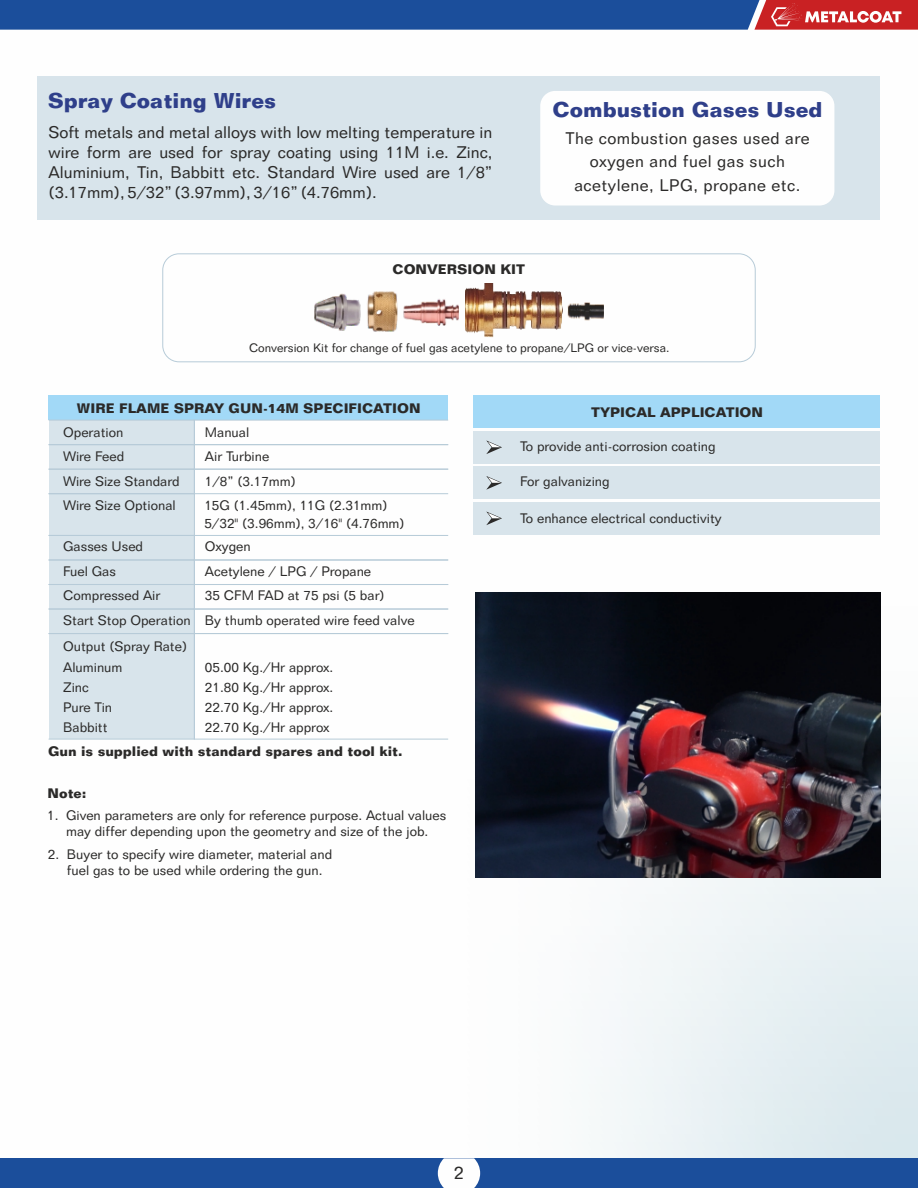
<style>
.page{position:relative;width:918px;height:1188px;background:#fff}
.page>*{position:absolute;margin:0;border:0;box-sizing:border-box;transform-origin:0 0}
.t1{font:700 21px "Folio BT";color:#2f3f8a}
.t2{font:18px "Folio BT";color:#2b2a29}
.t3{font:16.5px/19.8px "Folio BT";letter-spacing:.03em;color:#2b2a29;text-align:justify}
.t4{font:13.5px/24.5px "Folio BT";color:#2b2a29}
.t5{font:700 13.5px "Folio BT";color:#2b2a29}
.t6{font:12px "Folio BT";color:#2b2a29}
</style>
<div class="page">
<img style="left:37px;top:76px;width:881px;height:1082px">
<div style="left:0;top:1158px;width:918px;height:30px;background:#1b4e9b"></div>
<div style="left:38px;top:76px;width:842px;height:144px;background:#d8e4eb"></div>
<div style="left:540px;top:91px;width:294px;height:115px;background:#fefefe;border-radius:15px"></div>
<svg style="left:438px;top:1158px;width:42px;height:30px"></svg>
<div style="left:162px;top:253px;width:594px;height:109px;border:1px solid #b7cbd8;border-radius:16px"></div>
<img style="left:567px;top:284px;width:36px;height:55px">
<img style="left:315px;top:284px;width:144px;height:55px">
<img style="left:465px;top:283px;width:97px;height:54px">
<svg style="left:0;top:0;width:918px;height:30px;background:#3d4f8e"></svg>
<div style="left:473px;top:431px;width:407px;height:32px;background:#d8e4eb"></div>
<div style="left:473px;top:467px;width:407px;height:32px;background:#d8e4eb"></div>
<div style="left:473px;top:502px;width:407px;height:33px;background:#d8e4eb"></div>
<div style="left:473px;top:396px;width:407px;height:32px;background:#a2d9f7"></div>
<svg style="left:486px;top:440px;width:16px;height:14px"></svg>
<svg style="left:486px;top:476px;width:16px;height:14px"></svg>
<svg style="left:486px;top:511px;width:16px;height:14px"></svg>
<div style="left:49px;top:420px;width:145px;height:319px;background:#d8e4eb"></div>
<div style="left:49px;top:396px;width:399px;height:24px;background:#a2d9f7"></div>
<div style="left:48px;top:420px;width:147px;height:25px;border:1px solid #b7cbd8"></div>
<div style="left:48px;top:444px;width:147px;height:26px;border:1px solid #b7cbd8"></div>
<div style="left:48px;top:469px;width:147px;height:25px;border:1px solid #b7cbd8"></div>
<div style="left:48px;top:535px;width:147px;height:25px;border:1px solid #b7cbd8"></div>
<div style="left:48px;top:560px;width:147px;height:25px;border:1px solid #b7cbd8"></div>
<div style="left:48px;top:584px;width:147px;height:25px;border:1px solid #b7cbd8"></div>
<div style="left:48px;top:609px;width:147px;height:25px;border:1px solid #b7cbd8"></div>
<div style="left:194px;top:420px;width:255px;height:25px;border:1px solid #b7cbd8"></div>
<div style="left:194px;top:444px;width:255px;height:26px;border:1px solid #b7cbd8"></div>
<div style="left:194px;top:469px;width:255px;height:25px;border:1px solid #b7cbd8"></div>
<div style="left:194px;top:535px;width:255px;height:25px;border:1px solid #b7cbd8"></div>
<div style="left:194px;top:560px;width:255px;height:25px;border:1px solid #b7cbd8"></div>
<div style="left:194px;top:584px;width:255px;height:25px;border:1px solid #b7cbd8"></div>
<div style="left:194px;top:609px;width:255px;height:25px;border:1px solid #b7cbd8"></div>
<div style="left:48px;top:633px;width:147px;height:106px;border:1px solid #b7cbd8"></div>
<div style="left:194px;top:633px;width:255px;height:106px;border:1px solid #b7cbd8"></div>
<div style="left:48px;top:493px;width:147px;height:43px;border:1px solid #b7cbd8"></div>
<img style="left:476px;top:592px;width:404px;height:286px">
<h1 class="t1" style="left:48px;top:92px;width:230px">Spray Coating Wires</h1>
<p class="t3" style="left:49px;top:124px;width:445px">Soft metals and metal alloys with low melting temperature in wire form are used for spray coating using 11M i.e. Zinc, Aluminium, Tin, Babbitt etc. Standard Wire used are 1/8” (3.17mm), 5/32” (3.97mm), 3/16” (4.76mm).</p>
<p class="t5" style="left:393px;top:264px;width:134px">CONVERSION KIT</p>
<h1 class="t1" style="left:553px;top:101px;width:272px">Combustion Gases Used</h1>
<p class="t3" style="left:565px;top:128px;width:246px;line-height:23.7px;text-align:center">The combustion gases used are oxygen and fuel gas such acetylene, LPG, propane etc.</p>
<p class="t6" style="left:249px;top:343px;width:422px">Conversion Kit for change of fuel gas acetylene to propane/LPG or vice-versa.</p>
<p class="t5" style="left:77px;top:402px;width:345px">WIRE FLAME SPRAY GUN-14M SPECIFICATION</p>
<p class="t4" style="left:63px;top:421px;width:118px">Operation<br>Wire Feed<br>Wire Size Standard<br>Wire Size Optional</p>
<p class="t4" style="left:205px;top:421px;width:93px">Manual<br>Air Turbine<br>1/8” (3.17mm)</p>
<p class="t4" style="left:204px;top:498px;width:202px;line-height:17.9px">15G (1.45mm), 11G (2.31mm)<br>5/32" (3.96mm), 3/16" (4.76mm)</p>
<p class="t4" style="left:205px;top:536px;width:211px">Oxygen<br>Acetylene / LPG / Propane<br>35 CFM FAD at 75 psi (5 bar)<br>By thumb operated wire feed valve</p>
<p class="t4" style="left:63px;top:536px;width:129px">Gasses Used<br>Fuel Gas<br>Compressed Air<br>Start Stop Operation</p>
<p class="t4" style="left:63px;top:638px;width:126px;line-height:20.2px">Output (Spray Rate)<br>Aluminum<br>Zinc<br>Pure Tin<br>Babbitt</p>
<p class="t4" style="left:205px;top:658px;width:130px;line-height:20.2px;text-align:justify">05.00 Kg./Hr approx.<br>21.80 Kg./Hr approx.<br>22.70 Kg./Hr approx.<br>22.70 Kg./Hr approx</p>
<p class="t5" style="left:48px;top:746px;width:356px">Gun is supplied with standard spares and tool kit.</p>
<p class="t5" style="left:48px;top:788px;width:41px">Note:</p>
<p class="t4" style="left:47px;top:808px;width:401px;line-height:16.2px;text-align:center">1. Given parameters are only for reference purpose. Actual values may differ depending upon the geometry and size of the job.</p>
<p class="t4" style="left:67px;top:847px;width:267px;line-height:16.2px;text-indent:-19px">2. Buyer to specify wire diameter, material and fuel gas to be used while ordering the gun.</p>
<p class="t5" style="left:591px;top:406px;width:173px">TYPICAL APPLICATION</p>
<p class="t4" style="left:520px;top:435px;width:197px">To provide anti-corrosion coating</p>
<p class="t4" style="left:520px;top:471px;width:91px">For galvanizing</p>
<p class="t4" style="left:520px;top:507px;width:203px">To enhance electrical conductivity</p>
<h2 class="t2" style="left:454px;top:1166px;width:12px">2</h2>
</div>
